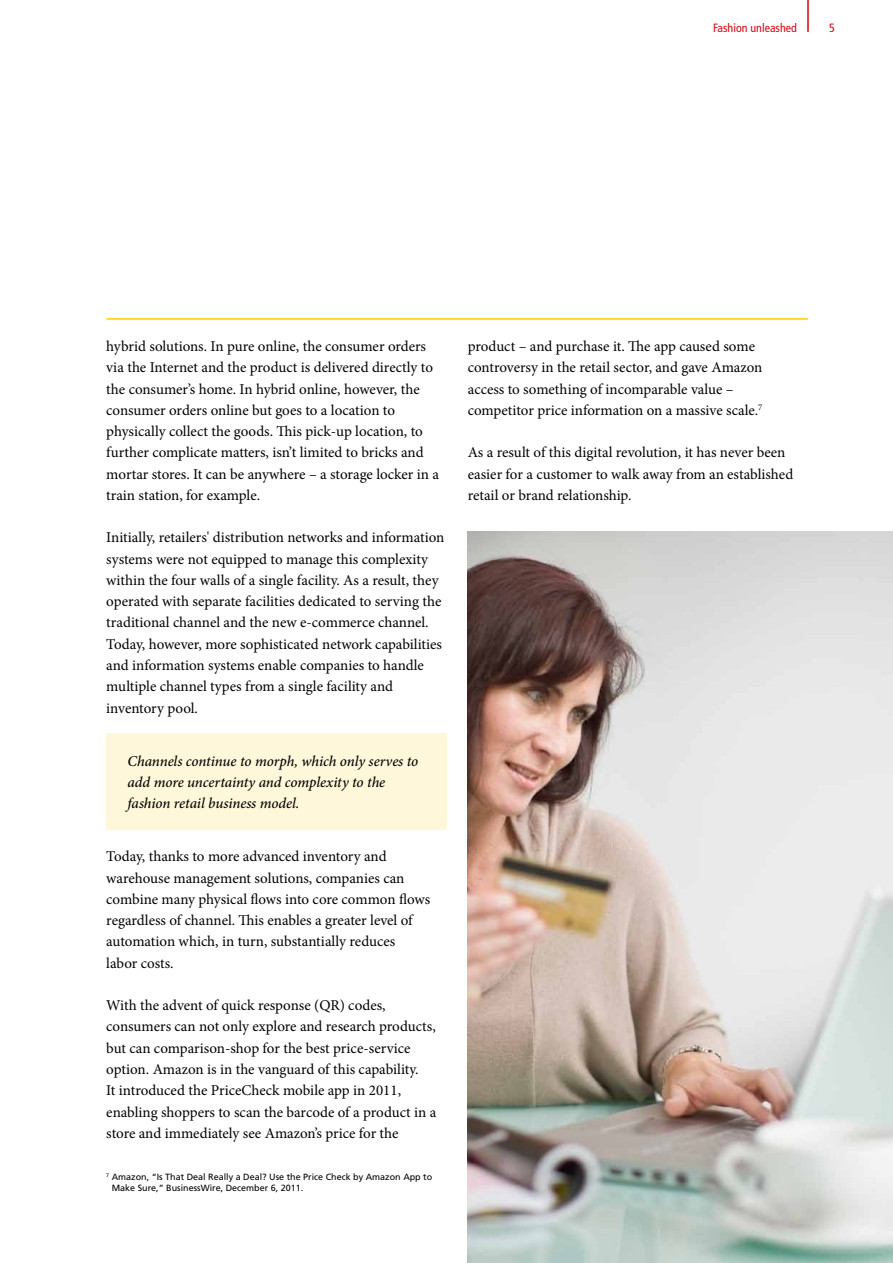
<style>
.page{position:relative;width:893px;height:1263px;background:#fff}
.page>*{position:absolute;margin:0;border:0;box-sizing:border-box;transform-origin:0 0}
.t1{font:15px/21.3px "Minion Pro";letter-spacing:-.005em;color:#000}
.t2{font:italic 500 15px/21.3px "Minion Pro";letter-spacing:-.01em;color:#000}
.t3{font:condensed 12px "Frutiger LT Std";color:#d40511}
.t4{font:9px/10.6px "Frutiger LT Std";color:#000}
</style>
<div class="page">
<hr style="left:106px;top:318px;width:702px;height:2px;background:#fc0">
<img style="left:468px;top:531px;width:425px;height:732px">
<div style="left:106px;top:733px;width:340px;height:97px;background:#fff7d9"></div>
<hr style="left:807px;top:0;width:2px;height:32px;background:#d40511">
<p class="t3" style="left:713px;top:21px;width:85px">Fashion unleashed</p>
<p class="t3" style="left:829px;top:21px;width:7px">5</p>
<p class="t1" style="left:106px;top:336px;width:334px">hybrid solutions. In pure online, the consumer orders via the Internet and the product is delivered directly to the consumer’s home. In hybrid online, however, the consumer orders online but goes to a location to physically collect the goods. This pick-up location, to further complicate matters, isn’t limited to bricks and mortar stores. It can be anywhere – a storage locker in a train station, for example.</p>
<p class="t1" style="left:106px;top:527px;width:340px">Initially, retailers' distribution networks and information systems were not equipped to manage this complexity within the four walls of a single facility. As a result, they operated with separate facilities dedicated to serving the traditional channel and the new e-commerce channel.<br>Today, however, more sophisticated network capabilities and information systems enable companies to handle multiple channel types from a single facility and inventory pool.</p>
<p class="t2" style="left:128px;top:750px;width:292px">Channels continue to morph, which only serves to add more uncertainty and complexity to the fashion retail business model.</p>
<p class="t1" style="left:106px;top:846px;width:325px">Today, thanks to more advanced inventory and warehouse management solutions, companies can combine many physical flows into core common flows regardless of channel. This enables a greater level of automation which, in turn, substantially reduces<br>labor costs.</p>
<p class="t1" style="left:106px;top:995px;width:332px">With the advent of quick response (QR) codes, consumers can not only explore and research products, but can comparison-shop for the best price-service option. Amazon is in the vanguard of this capability.<br>It introduced the PriceCheck mobile app in 2011, enabling shoppers to scan the barcode of a product in a store and immediately see Amazon’s price for the</p>
<p class="t4" style="left:112px;top:1172px;width:322px;text-indent:-5px"><sup>7</sup> Amazon, “Is That Deal Really a Deal? Use the Price Check by Amazon App to<br>Make Sure,” BusinessWire, December 6, 2011.</p>
<p class="t1" style="left:468px;top:336px;width:296px">product – and purchase it. The app caused some controversy in the retail sector, and gave Amazon access to something of incomparable value – competitor price information on a massive scale.<sup>7</sup></p>
<p class="t1" style="left:468px;top:442px;width:327px">As a result of this digital revolution, it has never been easier for a customer to walk away from an established retail or brand relationship.</p>
</div>
